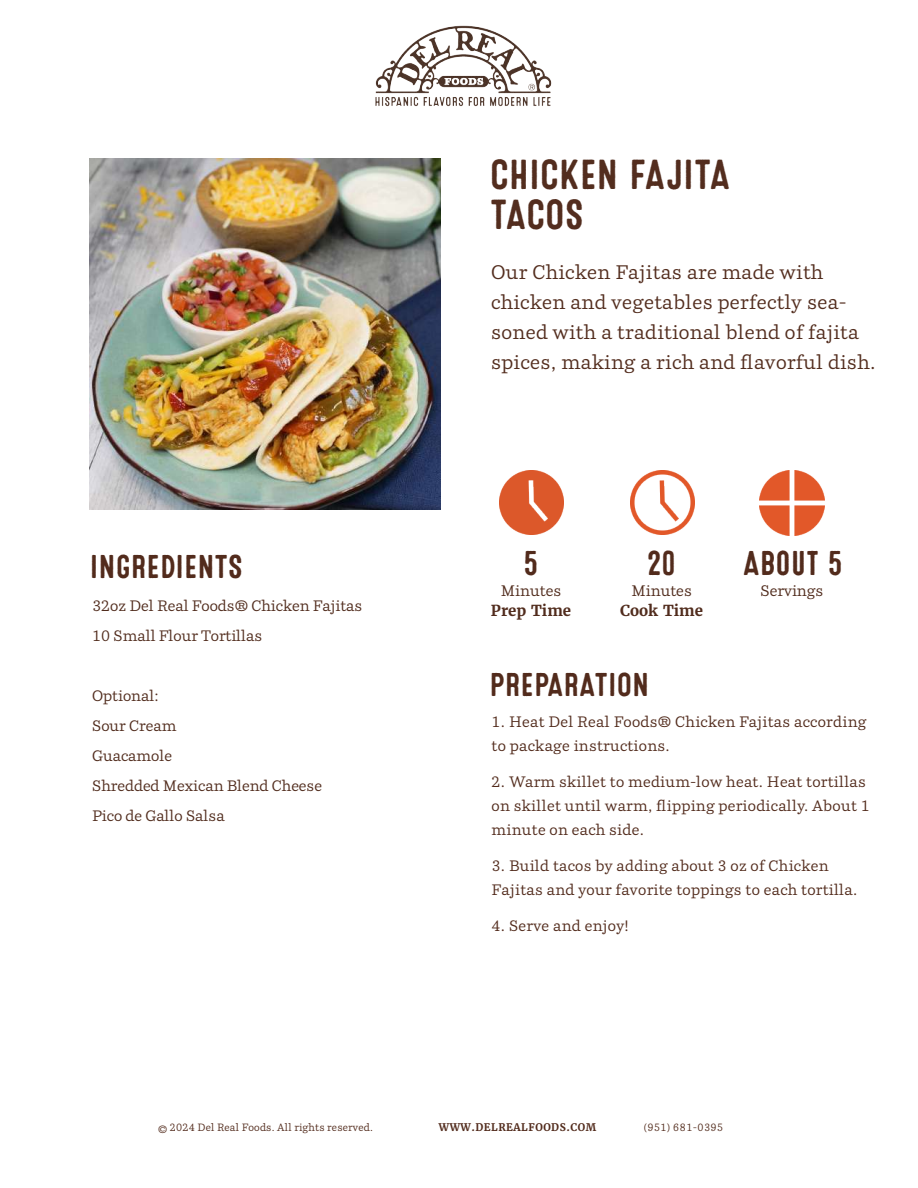
<style>
.page{position:relative;width:918px;height:1188px;background:#fff}
.page>*{position:absolute;margin:0;border:0;box-sizing:border-box;transform-origin:0 0}
.t1{font:42px/40.5px "Microbrew One";color:#532d1e}
.t2{font:34.35px "Microbrew One";color:#522b1c}
.t3{font:33px "Microbrew One";color:#522b1c}
.t4{font:19.5px/30px "Parry";letter-spacing:.02em;color:#532d1e}
.t5{font:15.15px "Parry";color:#512c1d}
.t6{font:700 15.15px "Merriweather";color:#512c1d}
.t7{font:15px/24px "Parry";letter-spacing:.02em;color:#522b1c}
.t8{font:15px/30px "Parry";color:#512c1d}
.t9{font:10.5px "Parry";letter-spacing:.02em;color:#522b1c}
.t10{font:700 10.5px "Merriweather";letter-spacing:.05em;color:#522b1c}
.t11{font:10.5px "Parry";letter-spacing:.05em;color:#522b1c}
</style>
<div class="page">
<img style="left:375px;top:25px;width:177px;height:82px">
<img style="left:90px;top:159px;width:351px;height:351px">
<img style="left:630px;top:471px;width:64px;height:64px">
<img style="left:500px;top:471px;width:64px;height:64px">
<img style="left:760px;top:471px;width:64px;height:65px">
<h1 class="t1" style="left:490px;top:155px;width:242px">CHICKEN FAJITA<br>TACOS</h1>
<h3 class="t3" style="left:90px;top:548px;width:154px">INGREDIENTS</h3>
<p class="t8" style="left:92px;top:590px;width:272px">32oz Del Real Foods® Chicken Fajitas<br>10 Small Flour Tortillas</p>
<p class="t8" style="left:92px;top:680px;width:231px">Optional:<br>Sour Cream<br>Guacamole<br>Shredded Mexican Blend Cheese<br>Pico de Gallo Salsa</p>
<h3 class="t4" style="left:491px;top:257px;width:386px">Our Chicken Fajitas are made with chicken and vegetables perfectly sea&shy;soned with a traditional blend of fajita spices, making a rich and flavorful dish.</h3>
<h2 class="t2" style="left:524px;top:543px;width:16px">5</h2>
<h2 class="t2" style="left:647px;top:543px;width:30px">20</h2>
<h2 class="t2" style="left:742px;top:543px;width:102px">About 5</h2>
<p class="t5" style="left:501px;top:582px;width:62px">Minutes</p>
<p class="t6" style="left:491px;top:601px;width:82px">Prep Time</p>
<p class="t5" style="left:631px;top:582px;width:62px">Minutes</p>
<p class="t6" style="left:620px;top:601px;width:85px">Cook Time</p>
<p class="t5" style="left:760px;top:582px;width:64px">Servings</p>
<h3 class="t3" style="left:489px;top:666px;width:162px">PREPARATION</h3>
<p class="t7" style="left:492px;top:709px;width:376px">1. Heat Del Real Foods® Chicken Fajitas according to package instructions.</p>
<p class="t7" style="left:492px;top:769px;width:380px">2. Warm skillet to medium-low heat. Heat tortillas on skillet until warm, flipping periodically. About 1 minute on each side.</p>
<p class="t7" style="left:492px;top:853px;width:367px">3. Build tacos by adding about 3 oz of Chicken<br>Fajitas and your favorite toppings to each tortilla.</p>
<p class="t7" style="left:492px;top:913px;width:139px">4. Serve and enjoy!</p>
<p class="t9" style="left:158px;top:1121px;width:216px">© 2024 Del Real Foods. All rights reserved.</p>
<p class="t10" style="left:439px;top:1121px;width:159px">WWW.DELREALFOODS.COM</p>
<p class="t11" style="left:644px;top:1121px;width:81px">(951) 681-0395</p>
</div>
